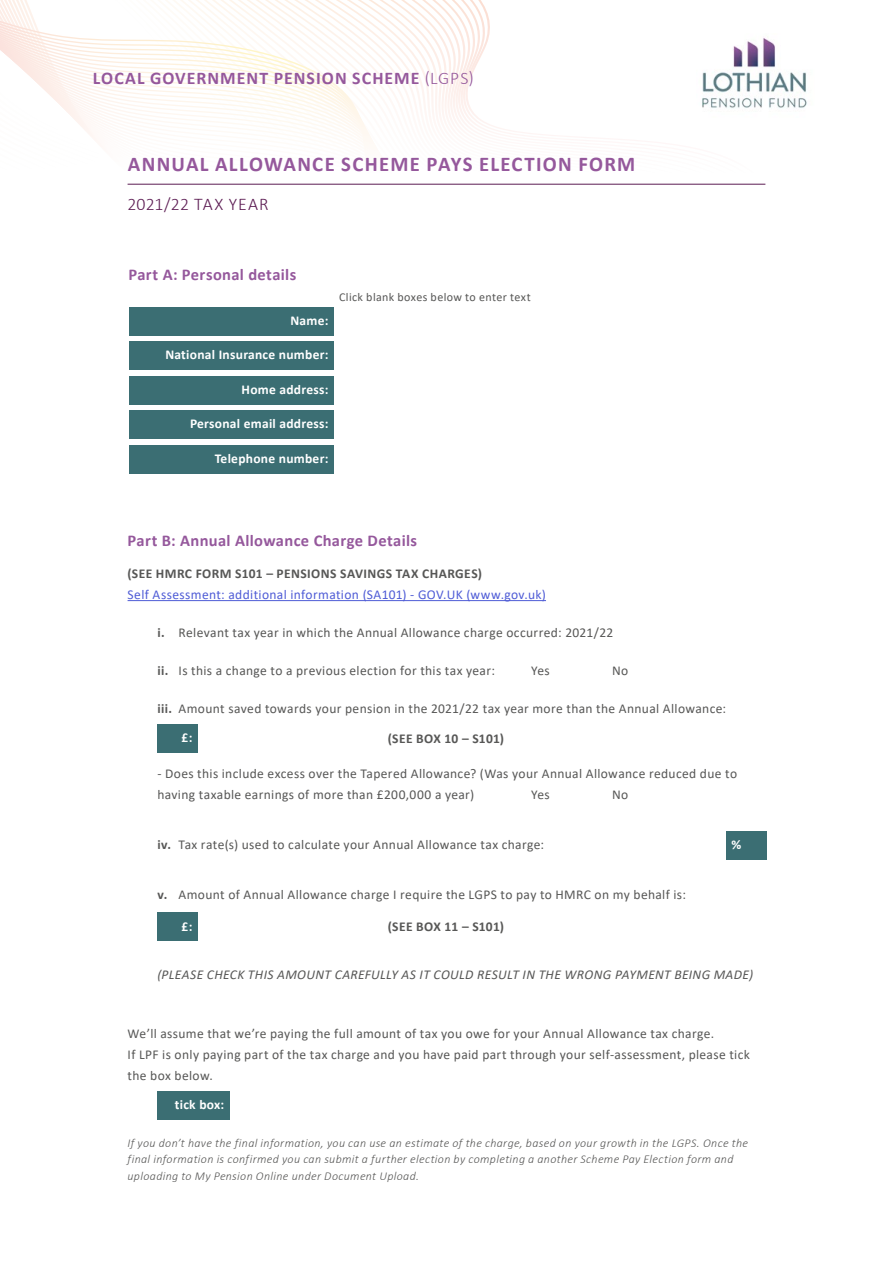
<style>
.page{position:relative;width:893px;height:1263px;background:#fff}
.page>*{position:absolute;margin:0;border:0;box-sizing:border-box;transform-origin:0 0}
.Heading_H1{font:700 21px "Calibri";letter-spacing:.06em;color:#95589c}
.t1{font:700 17.85px "Calibri";letter-spacing:.06em;color:#95589c}
.t2{font:300 17.85px "Calibri";letter-spacing:.01em;color:#5c1c53}
.Paragraph_Style_1{font:700 16.5px "Calibri";letter-spacing:.02em;color:#95589c}
.Paragraph_Style_1-2{font:13.5px/21px "Calibri";letter-spacing:.025em;color:#575756}
.Paragraph_Style_1-3{font:13.5px/21px "Calibri";letter-spacing:.025em;color:#4f5cd6}
.Table_head_H4{font:700 13.5px "Calibri";letter-spacing:.02em;color:#fff}
.Paragraph_Style_1-4{font:italic 13.5px "Calibri";letter-spacing:.025em;color:#575756}
.Paragraph_Style_1-5{font:700 13.5px "Calibri";letter-spacing:.02em;color:#575756}
.Paragraph_Style_1-6{font:italic 300 12px/16.5px "Calibri";letter-spacing:.03em;color:#575756}
.Paragraph_Style_1-7{font:12px "Calibri";letter-spacing:.03em;color:#575756}
.s1{font-weight:300}
.s2{font-weight:700;color:#575756}
.s3{font-weight:700}
</style>
<div class="page">
<svg style="left:0;top:0;width:524px;height:142px"></svg>
<img style="left:702px;top:36px;width:105px;height:72px">
<hr style="left:128px;top:184px;width:637px;height:1px;background:#5c1c53">
<hr style="left:128px;top:600px;width:418px;height:1px;background:#4f5cd6">
<div style="left:130px;top:307px;width:204px;height:29px;background:#3b6e73"></div>
<div style="left:130px;top:376px;width:204px;height:29px;background:#3b6e73"></div>
<div style="left:130px;top:341px;width:204px;height:29px;background:#3b6e73"></div>
<div style="left:130px;top:410px;width:204px;height:29px;background:#3b6e73"></div>
<div style="left:130px;top:445px;width:204px;height:29px;background:#3b6e73"></div>
<div style="left:157px;top:724px;width:41px;height:29px;background:#3b6e73"></div>
<div style="left:157px;top:912px;width:41px;height:29px;background:#3b6e73"></div>
<div style="left:157px;top:1091px;width:73px;height:29px;background:#3b6e73"></div>
<div style="left:726px;top:830px;width:40px;height:29px;background:#3b6e73"></div>
<h2 class="t1" style="left:93px;top:65px;width:382px">LOCAL GOVERNMENT PENSION SCHEME <span class="s1">(LGPS)</span></h2>
<p class="Heading_H1" style="left:128px;top:149px;width:509px">ANNUAL ALLOWANCE SCHEME PAYS ELECTION FORM</p>
<p class="t2" style="left:128px;top:193px;width:143px">2021/22 TAX YEAR</p>
<p class="Paragraph_Style_1" style="left:128px;top:262px;width:169px">Part A: Personal details</p>
<h4 class="Table_head_H4" style="left:290px;top:311px;width:40px">Name:</h4>
<h4 class="Table_head_H4" style="left:165px;top:345px;width:165px">National Insurance number:</h4>
<h4 class="Table_head_H4" style="left:242px;top:380px;width:88px">Home address:</h4>
<h4 class="Table_head_H4" style="left:190px;top:414px;width:140px">Personal email address:</h4>
<h4 class="Table_head_H4" style="left:215px;top:449px;width:115px">Telephone number:</h4>
<p class="Paragraph_Style_1-7" style="left:339px;top:289px;width:193px">Click blank boxes below to enter text</p>
<p class="Paragraph_Style_1" style="left:128px;top:529px;width:291px">Part B: Annual Allowance Charge Details</p>
<p class="Paragraph_Style_1-3" style="left:128px;top:563px;width:420px"><span class="s2">(SEE HMRC FORM S101 – PENSIONS SAVINGS TAX CHARGES)<br></span>Self Assessment: additional information (SA101) - GOV.UK (www.gov.uk)</p>
<p class="Paragraph_Style_1-2" style="left:157px;top:622px;width:458px"><span class="s3">i.</span> Relevant tax year in which the Annual Allowance charge occurred: 2021/22</p>
<p class="Paragraph_Style_1-2" style="left:157px;top:660px;width:339px"><span class="s3">ii.</span> Is this a change to a previous election for this tax year:</p>
<p class="Paragraph_Style_1-2" style="left:531px;top:660px;width:20px">Yes</p>
<p class="Paragraph_Style_1-2" style="left:612px;top:660px;width:18px">No</p>
<p class="Paragraph_Style_1-2" style="left:157px;top:698px;width:570px"><span class="s3">iii.</span> Amount saved towards your pension in the 2021/22 tax year more than the Annual Allowance:</p>
<p class="Paragraph_Style_1-5" style="left:388px;top:729px;width:118px">(SEE BOX 10 – S101)</p>
<p class="Paragraph_Style_1-2" style="left:157px;top:763px;width:581px">- Does this include excess over the Tapered Allowance? (Was your Annual Allowance reduced due to having taxable earnings of more than £200,000 a year)</p>
<h4 class="Table_head_H4" style="left:182px;top:728px;width:12px">£:</h4>
<p class="Paragraph_Style_1-2" style="left:531px;top:784px;width:20px">Yes</p>
<p class="Paragraph_Style_1-2" style="left:612px;top:784px;width:18px">No</p>
<p class="Paragraph_Style_1-2" style="left:157px;top:834px;width:388px"><span class="s3">iv.</span> Tax rate(s) used to calculate your Annual Allowance tax charge:</p>
<p class="Paragraph_Style_1-2" style="left:157px;top:884px;width:530px"><span class="s3">v.</span> Amount of Annual Allowance charge I require the LGPS to pay to HMRC on my behalf is:</p>
<p class="Paragraph_Style_1-5" style="left:388px;top:917px;width:118px">(SEE BOX 11 – S101)</p>
<p class="Paragraph_Style_1-4" style="left:157px;top:965px;width:597px">(PLEASE CHECK THIS AMOUNT CAREFULLY AS IT COULD RESULT IN THE WRONG PAYMENT BEING MADE)</p>
<h4 class="Table_head_H4" style="left:731px;top:834px;width:11px">%</h4>
<h4 class="Table_head_H4" style="left:182px;top:916px;width:12px">£:</h4>
<p class="Paragraph_Style_1-2" style="left:128px;top:1023px;width:624px">We’ll assume that we’re paying the full amount of tax you owe for your Annual Allowance tax charge.<br>If LPF is only paying part of the tax charge and you have paid part through your self-assessment, please tick the box below.</p>
<h4 class="Table_head_H4" style="left:175px;top:1095px;width:51px">tick box:</h4>
<p class="Paragraph_Style_1-6" style="left:128px;top:1134px;width:622px">If you don’t have the final information, you can use an estimate of the charge, based on your growth in the LGPS. Once the final information is confirmed you can submit a further election by completing a another Scheme Pay Election form and uploading to My Pension Online under Document Upload.</p>
</div>
